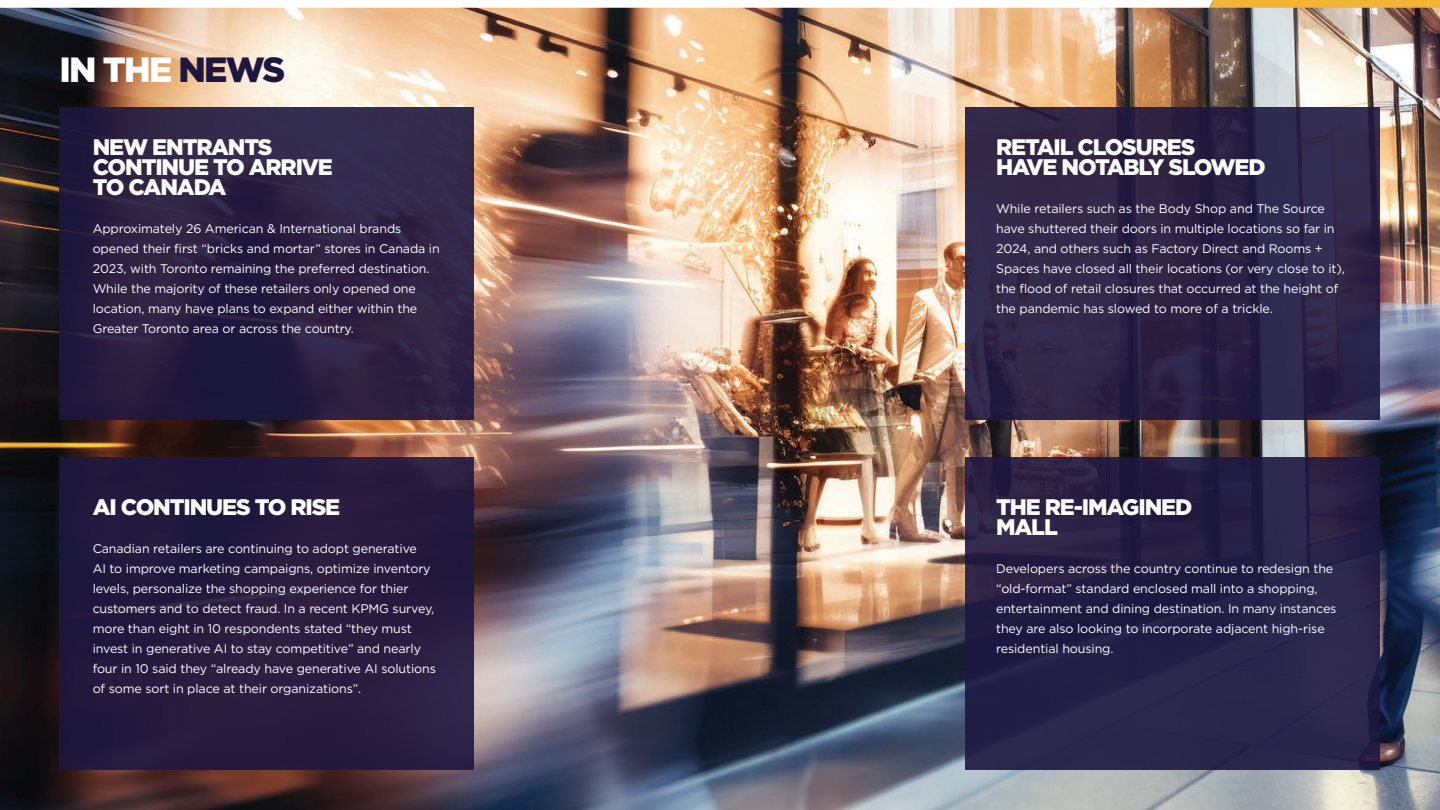
<style>
.page{position:relative;width:1440px;height:810px;background:#fff}
.page>*{position:absolute;margin:0;border:0;box-sizing:border-box;transform-origin:0 0}
.t1{font:900 35px "Gotham";letter-spacing:-.05em;color:#fff}
.t2{font:900 22.5px/20px "Gotham";letter-spacing:-.05em;color:#fff}
.t3{font:12.5px/20px "Gotham";letter-spacing:-.01em;color:#fff}
.s1{color:#1d1740}
</style>
<div class="page">
<img style="left:0;top:8px;width:1440px;height:802px">
<svg style="left:59px;top:107px;width:415px;height:313px;fill:#2e2141"></svg>
<svg style="left:966px;top:107px;width:414px;height:313px;fill:#302646"></svg>
<div style="left:59px;top:457px;width:415px;height:313px;background:#261a3e"></div>
<div style="left:966px;top:457px;width:414px;height:313px;background:linear-gradient(to right,#251f44,#29244a)"></div>
<svg style="left:0;top:0;width:1440px;height:8px"></svg>
<p class="t1" style="left:59px;top:45px;width:227px">IN THE <span class="s1">NEWS</span></p>
<p class="t2" style="left:93px;top:137px;width:242px">NEW ENTRANTS<br>CONTINUE TO ARRIVE<br>TO CANADA</p>
<p class="t3" style="left:93px;top:218px;width:349px">Approximately 26 American &amp; International brands opened their first “bricks and mortar” stores in Canada in 2023, with Toronto remaining the preferred destination.<br>While the majority of these retailers only opened one location, many have plans to expand either within the Greater Toronto area or across the country.</p>
<p class="t2" style="left:93px;top:497px;width:249px">AI CONTINUES TO RISE</p>
<p class="t3" style="left:93px;top:538px;width:345px">Canadian retailers are continuing to adopt generative<br>AI to improve marketing campaigns, optimize inventory levels, personalize the shopping experience for thier customers and to detect fraud. In a recent KPMG survey, more than eight in 10 respondents stated “they must invest in generative AI to stay competitive” and nearly four in 10 said they “already have generative AI solutions of some sort in place at their organizations”.</p>
<p class="t2" style="left:996px;top:137px;width:271px">RETAIL CLOSURES<br>HAVE NOTABLY SLOWED</p>
<p class="t3" style="left:996px;top:198px;width:350px">While retailers such as the Body Shop and The Source have shuttered their doors in multiple locations so far in 2024, and others such as Factory Direct and Rooms + Spaces have closed all their locations (or very close to it), the flood of retail closures that occurred at the height of the pandemic has slowed to more of a trickle.</p>
<p class="t2" style="left:996px;top:497px;width:198px">THE RE-IMAGINED<br>MALL</p>
<p class="t3" style="left:996px;top:558px;width:342px">Developers across the country continue to redesign the “old-format” standard enclosed mall into a shopping, entertainment and dining destination. In many instances they are also looking to incorporate adjacent high-rise residential housing.</p>
</div>
